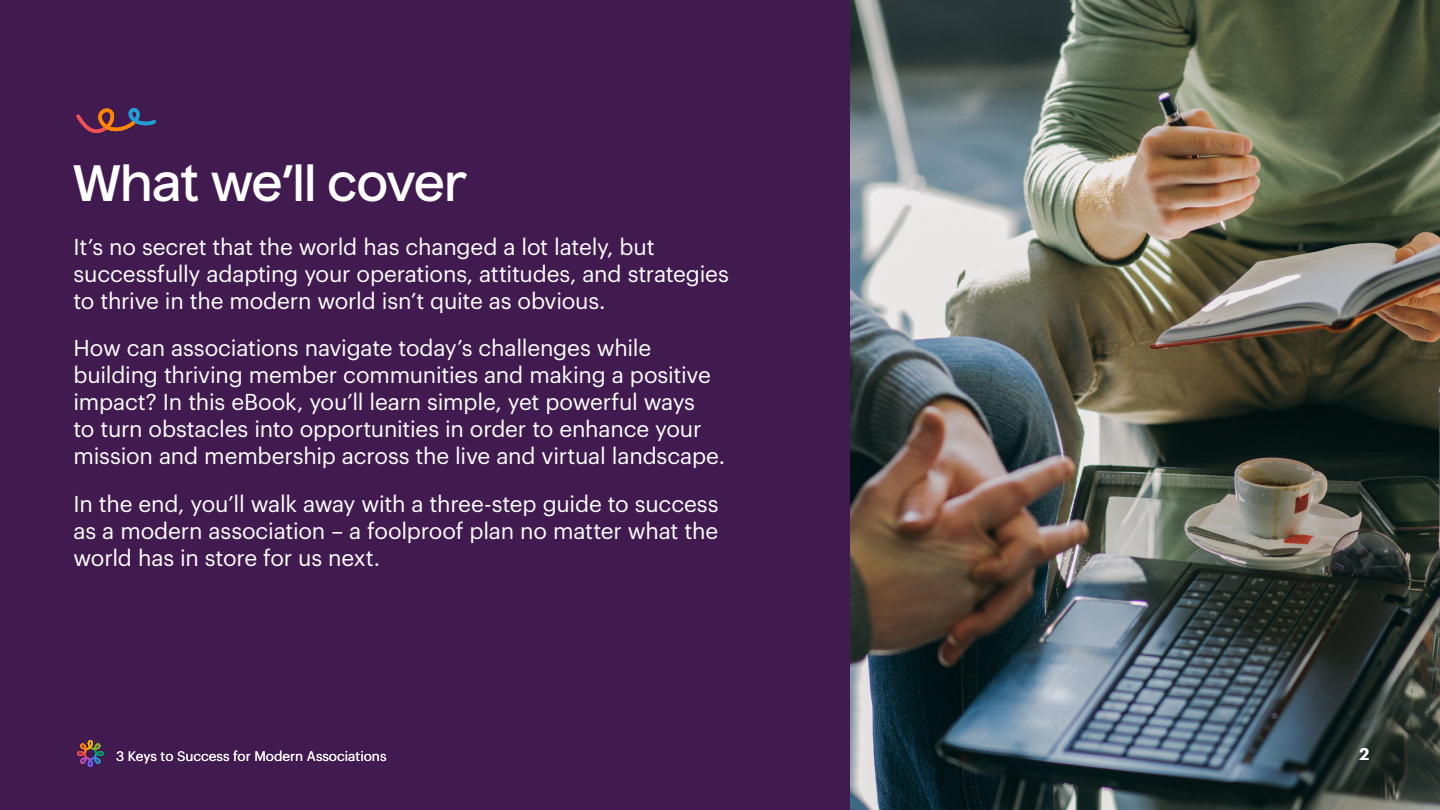
<style>
.page{position:relative;width:1440px;height:810px;background:#fff}
.page>*{position:absolute;margin:0;border:0;box-sizing:border-box;transform-origin:0 0}
.t1{font:600 49.5px "Nuckle";letter-spacing:-.01em;color:#fff}
.t2{font:22.5px/27px "Graphik";letter-spacing:-.01em;color:#fff}
.t3{font:600 16.5px "Graphik";color:#fff}
.t4{font:13.5px "Graphik";color:#fff}
</style>
<div class="page">
<div style="left:0;top:0;width:850px;height:810px;background:#411a50"></div>
<img style="left:850px;top:0;width:590px;height:810px">
<svg style="left:76px;top:108px;width:80px;height:25px"></svg>
<svg style="left:77px;top:740px;width:27px;height:27px"></svg>
<h1 class="t1" style="left:74px;top:152px;width:395px">What we’ll cover</h1>
<p class="t2" style="left:74px;top:232px;width:657px">It’s no secret that the world has changed a lot lately, but successfully adapting your operations, attitudes, and strategies to thrive in the modern world isn’t quite as obvious.</p>
<p class="t2" style="left:74px;top:333px;width:653px">How can associations navigate today’s challenges while building thriving member communities and making a positive impact? In this eBook, you’ll learn simple, yet powerful ways<br>to turn obstacles into opportunities in order to enhance your mission and membership across the live and virtual landscape.</p>
<p class="t2" style="left:74px;top:488px;width:646px;text-align:justify">In the end, you’ll walk away with a three-step guide to success as a modern association – a foolproof plan no matter what the world has in store for us next.</p>
<p class="t4" style="left:116px;top:746px;width:272px">3 Keys to Success for Modern Associations</p>
<p class="t3" style="left:1359px;top:742px;width:11px">2</p>
</div>
